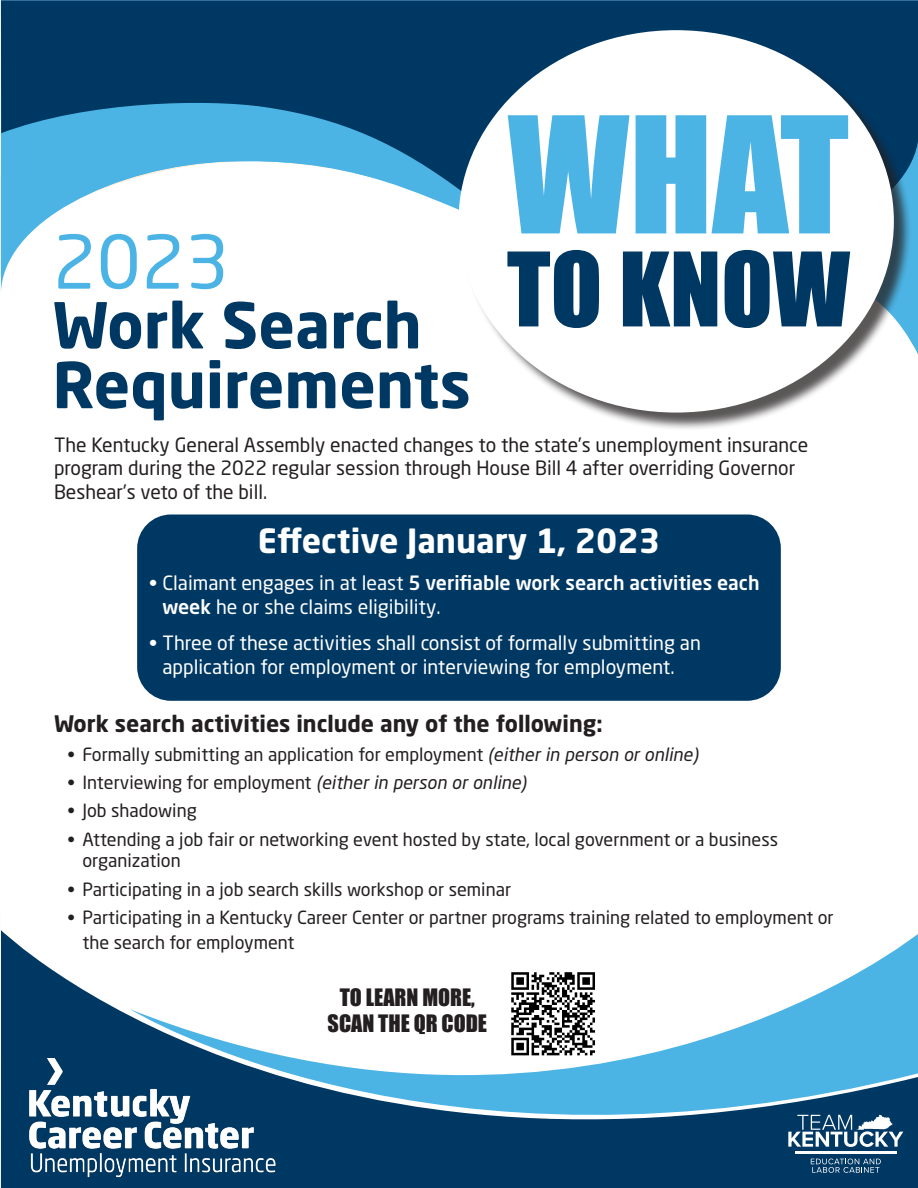
<style>
.page{position:relative;width:918px;height:1188px;background:#fff}
.page>*{position:absolute;margin:0;border:0;box-sizing:border-box;transform-origin:0 0}
.t1{font:149.55px "Impact";color:#4cb4e5}
.t2{font:94.8px "Impact";color:#003864}
.t3{font:73.05px "Neo Sans W1 G";color:#4cb4e5}
.t4{font:700 62.4px "Neo Sans W1 G";color:#003864}
.t5{font:700 33px "Neo Sans W1 G";color:#fff}
.t6{font:700 22.5px "Neo Sans W1 G";color:#231f20}
.t7{font:22.05px/26.4px "Impact";color:#231f20;text-align:center}
.t8{font:19.5px/23.4px "Neo Sans W1 G";color:#fff}
.t9{font:19.5px/23.4px "Neo Sans W1 G";color:#231f20}
.t10{font:18px/21.6px "Neo Sans W1 G";color:#231f20}
.s1{font-weight:500}
.s2{font-style:italic}
</style>
<div class="page">
<svg style="left:1px;top:0;width:917px;height:259px;background:#0a4672"></svg>
<div style="left:461px;top:32px;width:452px;height:399px;background:#231f20;opacity:.75"></div>
<div style="left:459px;top:30px;width:435px;height:383px;background:#fff;border-radius:50%"></div>
<svg style="left:1px;top:930px;width:129px;height:258px;fill:#003864"></svg>
<svg style="left:0;top:1116px;width:1px;height:72px"></svg>
<svg style="left:130px;top:934px;width:788px;height:254px"></svg>
<svg style="left:1px;top:129px;width:442px;height:148px"></svg>
<div style="left:137px;top:514px;width:644px;height:187px;background:#003864;border-radius:34px"></div>
<img style="left:507px;top:967px;width:94px;height:95px">
<img style="left:30px;top:1059px;width:246px;height:121px">
<svg style="left:811px;top:1159px;width:70px;height:14px"></svg>
<hr style="left:795px;top:1152px;width:101px;height:2px;background:#fff">
<svg style="left:788px;top:1115px;width:115px;height:32px"></svg>
<h2 class="t3" style="left:52px;top:217px;width:178px">2023</h2>
<h2 class="t4" style="left:52px;top:285px;width:371px">Work Search</h2>
<h1 class="t1" style="left:508px;top:59px;width:343px">WHAT</h1>
<h1 class="t2" style="left:507px;top:216px;width:345px">TO KNOW</h1>
<h2 class="t4" style="left:52px;top:345px;width:420px">Requirements</h2>
<p class="t9" style="left:54px;top:433px;width:756px">The Kentucky General Assembly enacted changes to the state’s unemployment insurance program during the 2022 regular session through House Bill 4 after overriding Governor<br>Beshear’s veto of the bill.</p>
<h3 class="t5" style="left:258px;top:520px;width:404px">Effective January 1, 2023</h3>
<p class="t8" style="left:163px;top:571px;width:599px;text-indent:-13px">• Claimant engages in at least <span class="s1">5 verifiable work search activities each week</span> he or she claims eligibility.</p>
<p class="t8" style="left:163px;top:631px;width:540px;text-indent:-13px">• Three of these activities shall consist of formally submitting an application for employment or interviewing for employment.</p>
<p class="t6" style="left:54px;top:710px;width:550px">Work search activities include any of the following:</p>
<p class="t10" style="left:68px;top:743px;width:632px">• Formally submitting an application for employment <span class="s2">(either in person or online)</span></p>
<p class="t10" style="left:68px;top:771px;width:460px">• Interviewing for employment <span class="s2">(either in person or online)</span></p>
<p class="t10" style="left:68px;top:800px;width:131px">• Job shadowing</p>
<p class="t10" style="left:82px;top:828px;width:697px;text-indent:-15px">• Attending a job fair or networking event hosted by state, local government or a business organization</p>
<p class="t10" style="left:68px;top:878px;width:445px">• Participating in a job search skills workshop or seminar</p>
<p class="t10" style="left:82px;top:905px;width:753px;line-height:25.2px;text-indent:-15px">• Participating in a Kentucky Career Center or partner programs training related to employment or the search for employment</p>
<p class="t7" style="left:328px;top:983px;width:161px">TO LEARN MORE,<br>SCAN THE QR CODE</p>
</div>
